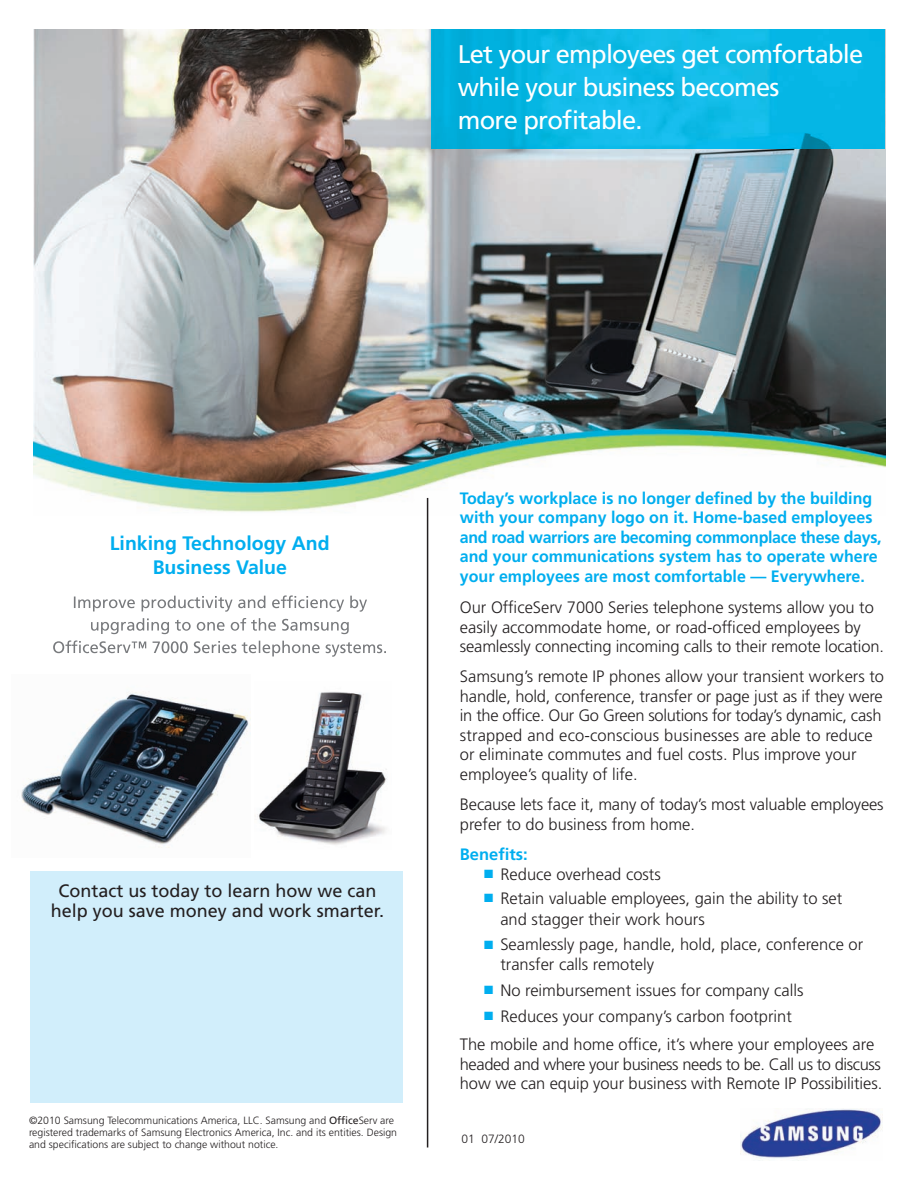
<style>
.page{position:relative;width:918px;height:1188px;background:#fff}
.page>*{position:absolute;margin:0;border:0;box-sizing:border-box;transform-origin:0 0}
.t1{font:25.5px/33px "Frutiger LT Std";letter-spacing:-.03em;color:#fff}
.t2{font:700 19.5px/23.4px "Frutiger LT Std";color:#00aeef;text-align:center}
.t3{font:18px/19.5px "Frutiger LT Std";color:#231f20;text-align:center}
.t4{font:300 16.5px/19.5px "Frutiger LT Std";color:#231f20}
.t5{font:700 16.5px/19.5px "Frutiger LT Std";color:#00aeef}
.t6{font:300 12px "Frutiger LT Std";color:#231f20}
.t7{font:300 10.5px/12px "Frutiger LT Std";color:#231f20}
.s1{font-weight:400}
.s2{color:#00aeef}
</style>
<div class="page">
<img style="left:34px;top:30px;width:851px;height:486px">
<img style="left:431px;top:30px;width:454px;height:118px">
<hr style="left:427px;top:498px;width:1px;height:650px;background:#231f20">
<img style="left:21px;top:692px;width:230px;height:156px">
<svg style="left:74px;top:596px;width:150px;height:15px"></svg>
<svg style="left:91px;top:618px;width:134px;height:16px"></svg>
<svg style="left:53px;top:640px;width:157px;height:13px"></svg>
<div style="left:30px;top:872px;width:372px;height:231px;background:#d1eefb"></div>
<img style="left:740px;top:1109px;width:143px;height:50px">
<img style="left:255px;top:692px;width:132px;height:153px">
<h1 class="t1" style="left:458px;top:40px;width:407px">Let your employees get comfortable while your business becomes<br>more profitable.</h1>
<p class="t2" style="left:110px;top:533px;width:221px">Linking Technology And<br>Business Value</p>
<p class="t3" style="left:51px;top:882px;width:335px">Contact us today to learn how we can help you save money and work smarter.</p>
<p class="t7" style="left:29px;top:1115px;width:370px">©2010 Samsung Telecommunications America, LLC. Samsung and <span class="s1">Office</span>Serv are registered trademarks of Samsung Electronics America, Inc. and its entities. Design and specifications are subject to change without notice.</p>
<p class="t5" style="left:460px;top:490px;width:423px">Today’s workplace is no longer defined by the building with your company logo on it. Home-based employees and road warriors are becoming commonplace these days, and your communications system has to operate where your employees are most comfortable — Everywhere.</p>
<p class="t4" style="left:460px;top:599px;width:426px">Our OfficeServ 7000 Series telephone systems allow you to easily accommodate home, or road-officed employees by seamlessly connecting incoming calls to their remote location.</p>
<p class="t4" style="left:460px;top:668px;width:426px">Samsung’s remote IP phones allow your transient workers to handle, hold, conference, transfer or page just as if they were in the office. Our Go Green solutions for today’s dynamic, cash strapped and eco-conscious businesses are able to reduce or eliminate commutes and fuel costs. Plus improve your employee’s quality of life.</p>
<p class="t4" style="left:460px;top:796px;width:425px">Because lets face it, many of today’s most valuable employees prefer to do business from home.</p>
<p class="t5" style="left:460px;top:846px;width:69px">Benefits:</p>
<p class="t4" style="left:484px;top:865px;width:178px"><span class="s2">■</span> Reduce overhead costs</p>
<p class="t4" style="left:500px;top:889px;width:343px;line-height:21px;text-indent:-16px"><span class="s2">■</span> Retain valuable employees, gain the ability to set and stagger their work hours</p>
<p class="t4" style="left:500px;top:936px;width:364px;text-indent:-16px"><span class="s2">■</span> Seamlessly page, handle, hold, place, conference or transfer calls remotely</p>
<p class="t4" style="left:484px;top:982px;width:321px"><span class="s2">■</span> No reimbursement issues for company calls</p>
<p class="t4" style="left:460px;top:1003px;width:416px;line-height:28.5px;text-indent:24px"><span class="s2">■</span> Reduces your company’s carbon footprint<br>The mobile and home office, it’s where your employees are</p>
<p class="t4" style="left:460px;top:1056px;width:424px">headed and where your business needs to be. Call us to discuss how we can equip your business with Remote IP Possibilities.</p>
<p class="t6" style="left:461px;top:1134px;width:65px">01 07/2010</p>
</div>
